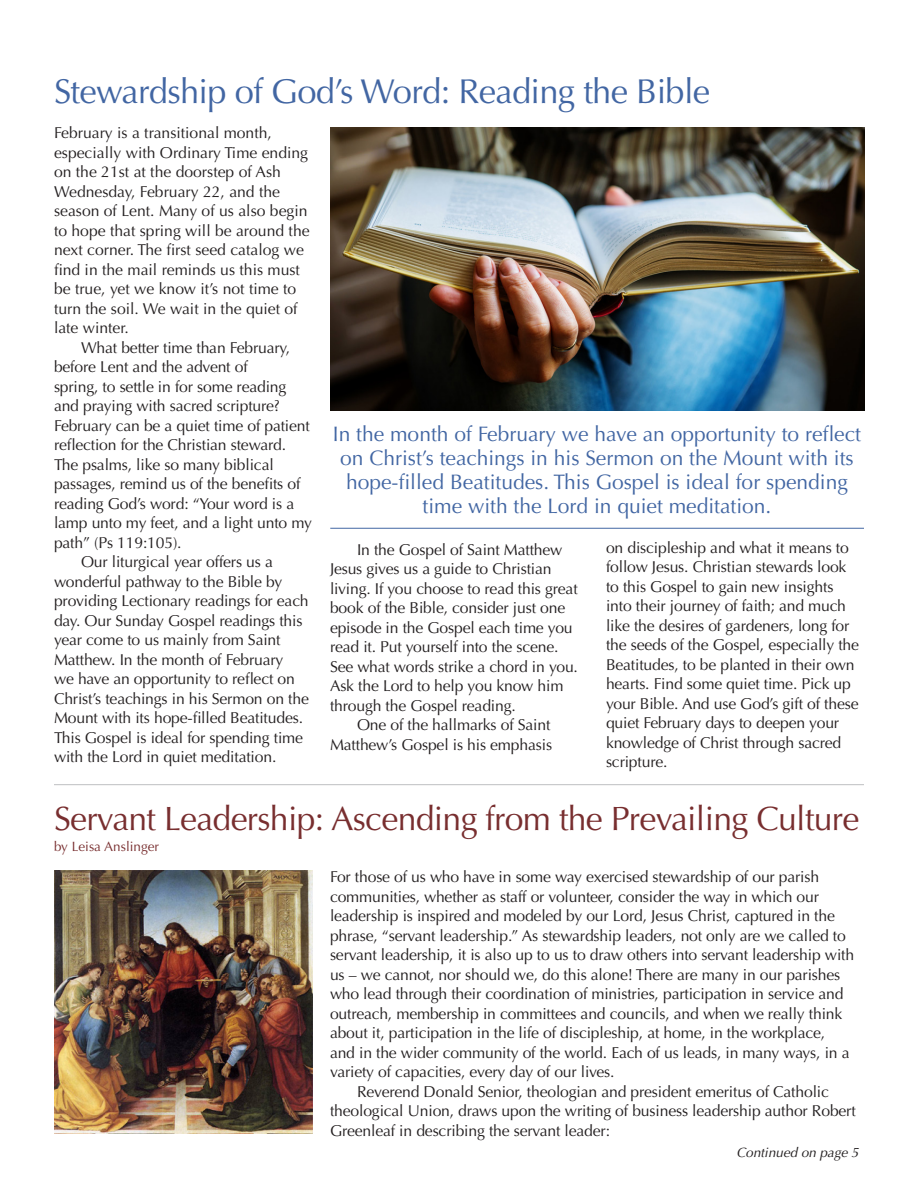
<style>
.page{position:relative;width:918px;height:1188px;background:#fff}
.page>*{position:absolute;margin:0;border:0;box-sizing:border-box;transform-origin:0 0}
.t1{font:34.5px "Optima";letter-spacing:-.02em;color:#4266a3}
.t2{font:33.75px "Optima";letter-spacing:-.02em;color:#782e2f}
.t3{font:21px/24px "Optima";color:#4266a3;text-align:center}
.t4{font:15.75px/19.5px "Optima";letter-spacing:-.01em;color:#231f20}
.t5{font:13.5px "Optima";color:#782e2f}
.t6{font:italic 13.5px "Optima";color:#231f20}
</style>
<div class="page">
<img style="left:330px;top:128px;width:534px;height:283px">
<hr style="left:330px;top:528px;width:534px;height:1px;background:#4266a3">
<hr style="left:54px;top:784px;width:810px;height:1px;background:#bebfc2">
<img style="left:54px;top:871px;width:259px;height:263px">
<p class="t1" style="left:54px;top:71px;width:658px">Stewardship of God’s Word: Reading the Bible</p>
<p class="t4" style="left:54px;top:123px;width:257px">February is a transitional month, especially with Ordinary Time ending on the 21st at the doorstep of Ash Wednesday, February 22, and the season of Lent. Many of us also begin to hope that spring will be around the next corner. The first seed catalog we find in the mail reminds us this must be true, yet we know it’s not time to turn the soil. We wait in the quiet of late winter.</p>
<p class="t4" style="left:54px;top:338px;width:260px;text-indent:27px">What better time than February, before Lent and the advent of<br>spring, to settle in for some reading and praying with sacred scripture?<br>February can be a quiet time of patient reflection for the Christian steward.<br>The psalms, like so many biblical passages, remind us of the benefits of reading God’s word: “Your word is a lamp unto my feet, and a light unto my path” (Ps 119:105).</p>
<p class="t4" style="left:54px;top:552px;width:256px;text-indent:27px">Our liturgical year offers us a wonderful pathway to the Bible by providing Lectionary readings for each day. Our Sunday Gospel readings this year come to us mainly from Saint Matthew. In the month of February<br>we have an opportunity to reflect on Christ’s teachings in his Sermon on the Mount with its hope-filled Beatitudes.<br>This Gospel is ideal for spending time with the Lord in quiet meditation.</p>
<p class="t3" style="left:333px;top:423px;width:530px">In the month of February we have an opportunity to reflect on Christ’s teachings in his Sermon on the Mount with its hope-filled Beatitudes. This Gospel is ideal for spending time with the Lord in quiet meditation.</p>
<p class="t4" style="left:330px;top:540px;width:250px;text-indent:27px">In the Gospel of Saint Matthew Jesus gives us a guide to Christian living. If you choose to read this great book of the Bible, consider just one episode in the Gospel each time you read it. Put yourself into the scene.<br>See what words strike a chord in you.<br>Ask the Lord to help you know him through the Gospel reading.</p>
<p class="t4" style="left:330px;top:716px;width:224px;text-align:right">One of the hallmarks of Saint<br>Matthew’s Gospel is his emphasis</p>
<p class="t4" style="left:606px;top:538px;width:255px">on discipleship and what it means to follow Jesus. Christian stewards look to this Gospel to gain new insights into their journey of faith; and much like the desires of gardeners, long for the seeds of the Gospel, especially the Beatitudes, to be planted in their own hearts. Find some quiet time. Pick up your Bible. And use God’s gift of these quiet February days to deepen your knowledge of Christ through sacred scripture.</p>
<p class="t2" style="left:54px;top:799px;width:807px">Servant Leadership: Ascending from the Prevailing Culture</p>
<p class="t5" style="left:54px;top:839px;width:107px">by Leisa Anslinger</p>
<p class="t4" style="left:330px;top:867px;width:526px">For those of us who have in some way exercised stewardship of our parish communities, whether as staff or volunteer, consider the way in which our leadership is inspired and modeled by our Lord, Jesus Christ, captured in the phrase, “servant leadership.” As stewardship leaders, not only are we called to servant leadership, it is also up to us to draw others into servant leadership with us – we cannot, nor should we, do this alone! There are many in our parishes who lead through their coordination of ministries, participation in service and outreach, membership in committees and councils, and when we really think about it, participation in the life of discipleship, at home, in the workplace, and in the wider community of the world. Each of us leads, in many ways, in a variety of capacities, every day of our lives.</p>
<p class="t4" style="left:330px;top:1082px;width:527px;text-indent:27px">Reverend Donald Senior, theologian and president emeritus of Catholic theological Union, draws upon the writing of business leadership author Robert<br>Greenleaf in describing the servant leader:</p>
<p class="t6" style="left:736px;top:1145px;width:124px">Continued on page 5</p>
</div>
